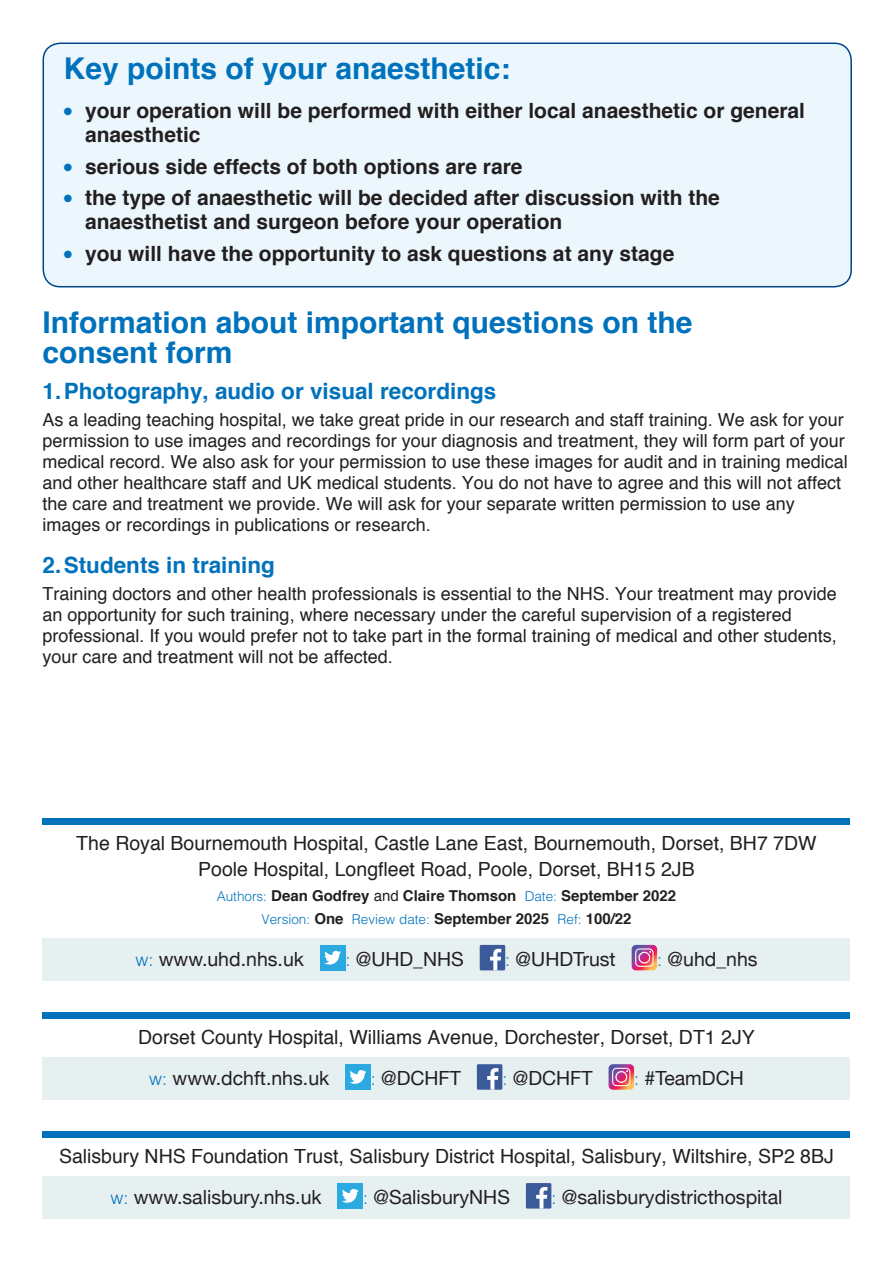
<style>
.page{position:relative;width:893px;height:1263px;background:#fff}
.page>*{position:absolute;margin:0;border:0;box-sizing:border-box;transform-origin:0 0}
.t1{font:700 30px/30px "Helvetica";color:#0072bc}
.t2{font:700 22.5px "Helvetica";color:#0072bc}
.t3{font:700 21px/24px "Helvetica";color:#231f20}
.t4{font:19.5px "Helvetica";color:#231f20}
.t5{font:19.5px "Helvetica Neue";color:#231f20}
.t6{font:18px/21px "Helvetica";color:#231f20}
.t7{font:700 15px "Helvetica";color:#231f20}
.t8{font:300 13.5px "Helvetica";color:#0072bc}
.s1{color:#0072bc}
.s2{font-weight:300;font-size:13.5px;color:#0072bc}
.s3{font-weight:400}
.s4{font-weight:700;font-size:15px;color:#231f20}
.s5{font-family:"Helvetica";font-weight:300;font-size:18px;color:#0072bc}
</style>
<div class="page">
<div style="left:43px;top:43px;width:808px;height:244px;background:#ebf7fc;border-radius:17px"></div>
<div style="left:43px;top:43px;width:809px;height:244px;border:2px solid #01468c;border-radius:17px"></div>
<div style="left:43px;top:938px;width:807px;height:43px;background:#e7f0f1"></div>
<div style="left:320px;top:945px;width:25px;height:25px;background:#2aaae1"></div>
<svg style="left:324px;top:951px;width:17px;height:13px"></svg>
<div style="left:480px;top:945px;width:25px;height:25px;background:#3b5a9a"></div>
<svg style="left:490px;top:949px;width:11px;height:21px"></svg>
<svg style="left:632px;top:945px;width:25px;height:25px"></svg>
<div style="left:43px;top:818px;width:807px;height:6px;background:#0072bc"></div>
<div style="left:43px;top:1057px;width:807px;height:43px;background:#e7f0f1"></div>
<div style="left:345px;top:1064px;width:26px;height:26px;background:#2aaae1"></div>
<svg style="left:349px;top:1070px;width:17px;height:14px"></svg>
<div style="left:477px;top:1064px;width:25px;height:26px;background:#3b5a9a"></div>
<svg style="left:487px;top:1068px;width:11px;height:22px"></svg>
<svg style="left:609px;top:1064px;width:25px;height:26px"></svg>
<div style="left:43px;top:1012px;width:807px;height:7px;background:#0072bc"></div>
<div style="left:43px;top:1176px;width:807px;height:43px;background:#e7f0f1"></div>
<div style="left:337px;top:1183px;width:26px;height:25px;background:#2aaae1"></div>
<svg style="left:342px;top:1189px;width:17px;height:14px"></svg>
<div style="left:526px;top:1183px;width:25px;height:25px;background:#3b5a9a"></div>
<svg style="left:536px;top:1187px;width:11px;height:21px"></svg>
<div style="left:43px;top:1131px;width:807px;height:6px;background:#0072bc"></div>
<p class="t1" style="left:64px;top:53px;width:448px">Key points of your anaesthetic:</p>
<p class="t3" style="left:85px;top:98px;width:722px;text-indent:-21px"><span class="s1">●</span> your operation will be performed with either local anaesthetic or general anaesthetic</p>
<p class="t3" style="left:64px;top:154px;width:460px"><span class="s1">●</span> serious side effects of both options are rare</p>
<p class="t3" style="left:85px;top:185px;width:636px;text-indent:-21px"><span class="s1">●</span> the type of anaesthetic will be decided after discussion with the anaesthetist and surgeon before your operation</p>
<p class="t3" style="left:64px;top:241px;width:612px"><span class="s1">●</span> you will have the opportunity to ask questions at any stage</p>
<p class="t1" style="left:43px;top:306px;width:652px">Information about important questions on the consent form</p>
<p class="t2" style="left:43px;top:376px;width:455px">1.Photography, audio or visual recordings</p>
<p class="t6" style="left:43px;top:408px;width:807px">As a leading teaching hospital, we take great pride in our research and staff training. We ask for your permission to use images and recordings for your diagnosis and treatment, they will form part of your medical record. We also ask for your permission to use these images for audit and in training medical and other healthcare staff and UK medical students. You do not have to agree and this will not affect the care and treatment we provide. We will ask for your separate written permission to use any images or recordings in publications or research.</p>
<p class="t2" style="left:43px;top:550px;width:234px">2.Students in training</p>
<p class="t6" style="left:43px;top:582px;width:796px">Training doctors and other health professionals is essential to the NHS. Your treatment may provide an opportunity for such training, where necessary under the careful supervision of a registered professional. If you would prefer not to take part in the formal training of medical and other students, your care and treatment will not be affected.</p>
<p class="t4" style="left:76px;top:831px;width:742px">The Royal Bournemouth Hospital, Castle Lane East, Bournemouth, Dorset, BH7 7DW</p>
<p class="t4" style="left:198px;top:856px;width:498px">Poole Hospital, Longfleet Road, Poole, Dorset, BH15 2JB</p>
<p class="t7" style="left:217px;top:886px;width:461px"><span class="s2">Authors:</span> Dean Godfrey <span class="s3">and</span> Claire Thomson <span class="s2">Date:</span> September 2022</p>
<p class="t8" style="left:261px;top:910px;width:372px">Version: <span class="s4">One</span> Review date: <span class="s4">September 2025</span> Ref: <span class="s4">100/22</span></p>
<p class="t5" style="left:135px;top:945px;width:170px"><span class="s5">w:</span> www.uhd.nhs.uk</p>
<p class="t5" style="left:345px;top:945px;width:120px"><span class="s5">:</span> @UHD_NHS</p>
<p class="t5" style="left:505px;top:945px;width:112px"><span class="s5">:</span> @UHDTrust</p>
<p class="t5" style="left:657px;top:945px;width:102px"><span class="s5">:</span> @uhd_nhs</p>
<p class="t4" style="left:138px;top:1025px;width:618px">Dorset County Hospital, Williams Avenue, Dorchester, Dorset, DT1 2JY</p>
<p class="t5" style="left:149px;top:1064px;width:182px"><span class="s5">w:</span> www.dchft.nhs.uk</p>
<p class="t5" style="left:371px;top:1064px;width:92px"><span class="s5">:</span> @DCHFT</p>
<p class="t5" style="left:502px;top:1064px;width:92px"><span class="s5">:</span> @DCHFT</p>
<p class="t5" style="left:634px;top:1064px;width:111px"><span class="s5">:</span> #TeamDCH</p>
<p class="t4" style="left:59px;top:1144px;width:776px">Salisbury NHS Foundation Trust, Salisbury District Hospital, Salisbury, Wiltshire, SP2 8BJ</p>
<p class="t5" style="left:110px;top:1183px;width:213px"><span class="s5">w:</span> www.salisbury.nhs.uk</p>
<p class="t5" style="left:363px;top:1183px;width:148px"><span class="s5">:</span> @SalisburyNHS</p>
<p class="t5" style="left:551px;top:1183px;width:233px"><span class="s5">:</span> @salisburydistricthospital</p>
</div>
